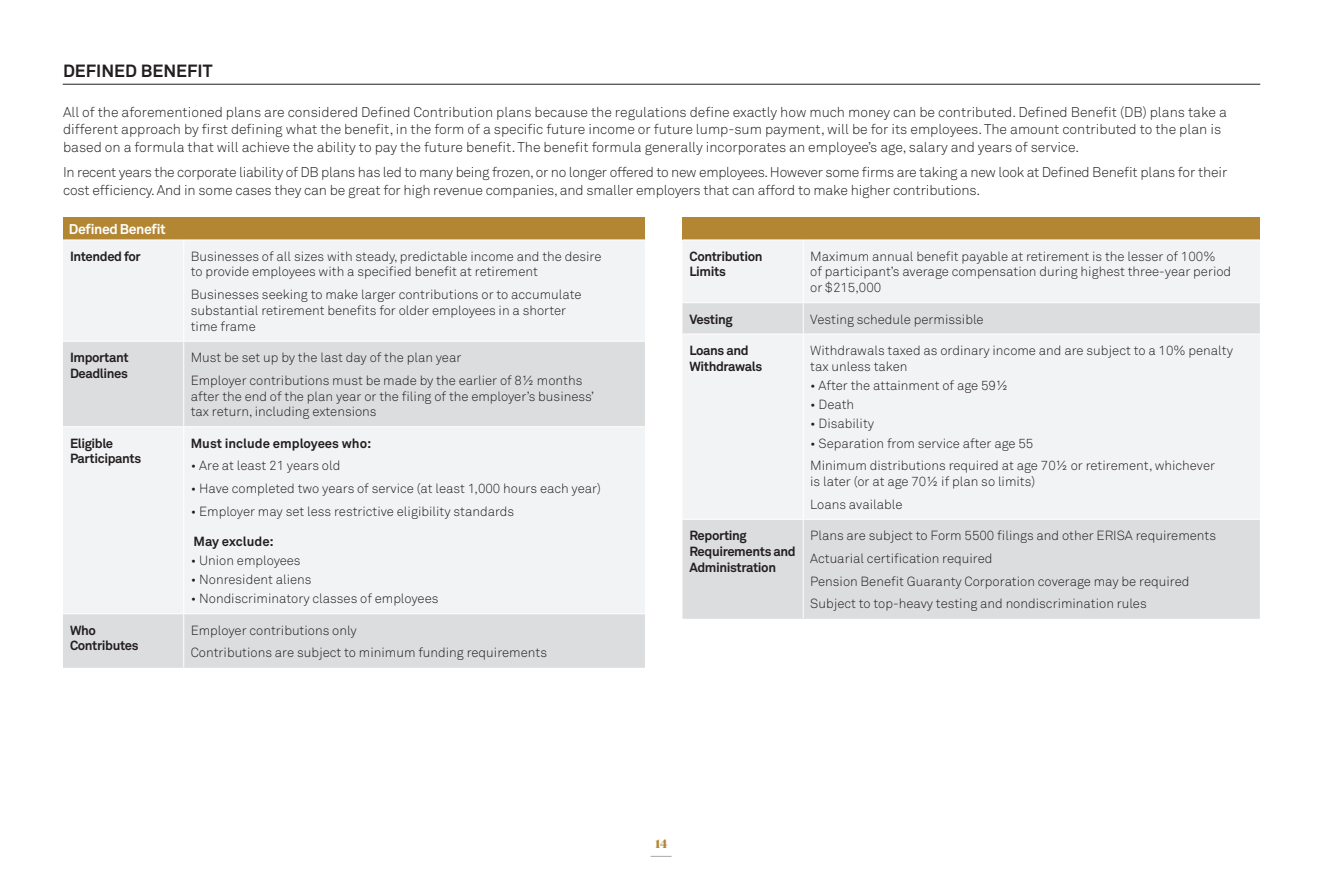
<style>
.page{position:relative;width:1323px;height:882px;background:#fff}
.page>*{position:absolute;margin:0;border:0;box-sizing:border-box;transform-origin:0 0}
.t1{font:700 17.5px "Akkurat Pro";color:#231f20}
.t2{font:14px/17.5px "Akkurat Light Pro";letter-spacing:-.005em;color:#231f20}
.t3{font:700 14px "Akkurat Pro";letter-spacing:-.03em;color:#fff}
.body{font:13.12px/15.8px "Akkurat Light Pro";color:#231f20}
.body-2{font:700 13.12px/15.8px "Akkurat Pro";letter-spacing:-.03em;color:#231f20}
.bull{font:13.12px "Akkurat Light Pro";color:#231f20}
.body-3{font:700 13.12px "Akkurat Pro";color:#231f20}
.Head_Sub{font:700 13.12px "Akkurat Pro";color:#231f20}
.t4{font:700 12.25px "Publico Banner";color:#b38634}
</style>
<div class="page">
<svg style="left:651px;top:856px;width:21px;height:1px"></svg>
<div style="left:63px;top:217px;width:582px;height:23px;background:#b38634"></div>
<div style="left:63px;top:241px;width:582px;height:99px;background:#f2f3f4"></div>
<svg style="left:63px;top:342px;width:582px;height:326px;fill:#f2f3f4"></svg>
<hr style="left:183px;top:240px;width:1px;height:101px;background:#fff">
<hr style="left:183px;top:342px;width:1px;height:84px;background:#fff">
<hr style="left:63px;top:426px;width:121px;height:1px;background:#fff">
<hr style="left:184px;top:426px;width:461px;height:1px;background:#fff">
<hr style="left:183px;top:427px;width:1px;height:186px;background:#fff">
<hr style="left:63px;top:613px;width:121px;height:1px;background:#fff">
<hr style="left:184px;top:613px;width:461px;height:1px;background:#fff">
<hr style="left:183px;top:614px;width:1px;height:53px;background:#fff">
<div style="left:682px;top:217px;width:578px;height:23px;background:#b38634"></div>
<div style="left:683px;top:241px;width:577px;height:61px;background:#f2f3f4"></div>
<svg style="left:682px;top:303px;width:578px;height:316px;fill:#f2f3f4"></svg>
<hr style="left:803px;top:240px;width:1px;height:62px;background:#fff">
<hr style="left:803px;top:303px;width:1px;height:31px;background:#fff">
<hr style="left:682px;top:334px;width:121px;height:1px;background:#fff">
<hr style="left:803px;top:334px;width:457px;height:1px;background:#fff">
<hr style="left:803px;top:334px;width:1px;height:185px;background:#fff">
<hr style="left:803px;top:520px;width:1px;height:98px;background:#fff">
<hr style="left:682px;top:519px;width:121px;height:1px;background:#fff">
<hr style="left:803px;top:519px;width:457px;height:1px;background:#fff">
<hr style="left:63px;top:84px;width:1197px;height:1px;background:#231f20">
<p class="t1" style="left:63px;top:60px;width:151px">DEFINED BENEFIT</p>
<p class="t2" style="left:63px;top:104px;width:1165px">All of the aforementioned plans are considered Defined Contribution plans because the regulations define exactly how much money can be contributed. Defined Benefit (DB) plans take a different approach by first defining what the benefit, in the form of a specific future income or future lump-sum payment, will be for its employees. The amount contributed to the plan is based on a formula that will achieve the ability to pay the future benefit. The benefit formula generally incorporates an employee’s age, salary and years of service.</p>
<p class="t2" style="left:63px;top:164px;width:1166px">In recent years the corporate liability of DB plans has led to many being frozen, or no longer offered to new employees. However some firms are taking a new look at Defined Benefit plans for their cost efficiency. And in some cases they can be great for high revenue companies, and smaller employers that can afford to make higher contributions.</p>
<p class="t3" style="left:69px;top:220px;width:98px">Defined Benefit</p>
<p class="body-2" style="left:70px;top:248px;width:72px">Intended for</p>
<p class="body" style="left:191px;top:249px;width:412px">Businesses of all sizes with steady, predictable income and the desire to provide employees with a specified benefit at retirement</p>
<p class="body" style="left:191px;top:287px;width:392px">Businesses seeking to make larger contributions or to accumulate substantial retirement benefits for older employees in a shorter time frame</p>
<p class="body-2" style="left:70px;top:350px;width:60px">Important<br>Deadlines</p>
<p class="body" style="left:191px;top:350px;width:272px">Must be set up by the last day of the plan year</p>
<p class="body" style="left:191px;top:373px;width:405px">Employer contributions must be made by the earlier of 8½ months after the end of the plan year or the filing of the employer’s business’ tax return, including extensions</p>
<p class="body-2" style="left:70px;top:435px;width:73px">Eligible<br>Participants</p>
<p class="body-3" style="left:191px;top:435px;width:182px">Must include employees who:</p>
<p class="body-2" style="left:690px;top:248px;width:75px">Contribution<br>Limits</p>
<p class="body" style="left:810px;top:249px;width:423px">Maximum annual benefit payable at retirement is the lesser of 100%<br>of participant’s average compensation during highest three-year period or $215,000</p>
<p class="body-2" style="left:690px;top:311px;width:45px">Vesting</p>
<p class="body" style="left:810px;top:311px;width:175px">Vesting schedule permissible</p>
<p class="body-2" style="left:690px;top:342px;width:74px">Loans and<br>Withdrawals</p>
<p class="body" style="left:810px;top:343px;width:424px">Withdrawals taxed as ordinary income and are subject to a 10% penalty tax unless taken</p>
<p class="bull" style="left:810px;top:377px;width:199px">• After the attainment of age 59½</p>
<p class="bull" style="left:810px;top:397px;width:46px">• Death</p>
<p class="bull" style="left:810px;top:416px;width:65px">• Disability</p>
<p class="bull" style="left:810px;top:435px;width:225px">• Separation from service after age 55</p>
<p class="body" style="left:810px;top:458px;width:406px">Minimum distributions required at age 70½ or retirement, whichever is later (or at age 70½ if plan so limits)</p>
<p class="body" style="left:810px;top:497px;width:94px">Loans available</p>
<p class="body-2" style="left:690px;top:528px;width:108px">Reporting<br>Requirements and<br>Administration</p>
<p class="body" style="left:810px;top:528px;width:407px">Plans are subject to Form 5500 filings and other ERISA requirements</p>
<p class="body" style="left:191px;top:458px;width:151px">• Are at least 21 years old</p>
<p class="body" style="left:191px;top:481px;width:412px">• Have completed two years of service (at least 1,000 hours each year)</p>
<p class="body" style="left:191px;top:504px;width:325px">• Employer may set less restrictive eligibility standards</p>
<p class="Head_Sub" style="left:193px;top:533px;width:82px">May exclude:</p>
<p class="bull" style="left:191px;top:552px;width:111px">• Union employees</p>
<p class="bull" style="left:191px;top:572px;width:122px">• Nonresident aliens</p>
<p class="bull" style="left:191px;top:591px;width:249px">• Nondiscriminatory classes of employees</p>
<p class="body" style="left:810px;top:551px;width:184px">Actuarial certification required</p>
<p class="body" style="left:810px;top:573px;width:381px">Pension Benefit Guaranty Corporation coverage may be required</p>
<p class="body" style="left:810px;top:596px;width:338px">Subject to top-heavy testing and nondiscrimination rules</p>
<p class="body-2" style="left:70px;top:622px;width:70px">Who<br>Contributes</p>
<p class="body" style="left:191px;top:622px;width:168px">Employer contributions only</p>
<p class="body" style="left:191px;top:645px;width:358px">Contributions are subject to minimum funding requirements</p>
<p class="t4" style="left:656px;top:835px;width:13px">14</p>
</div>
